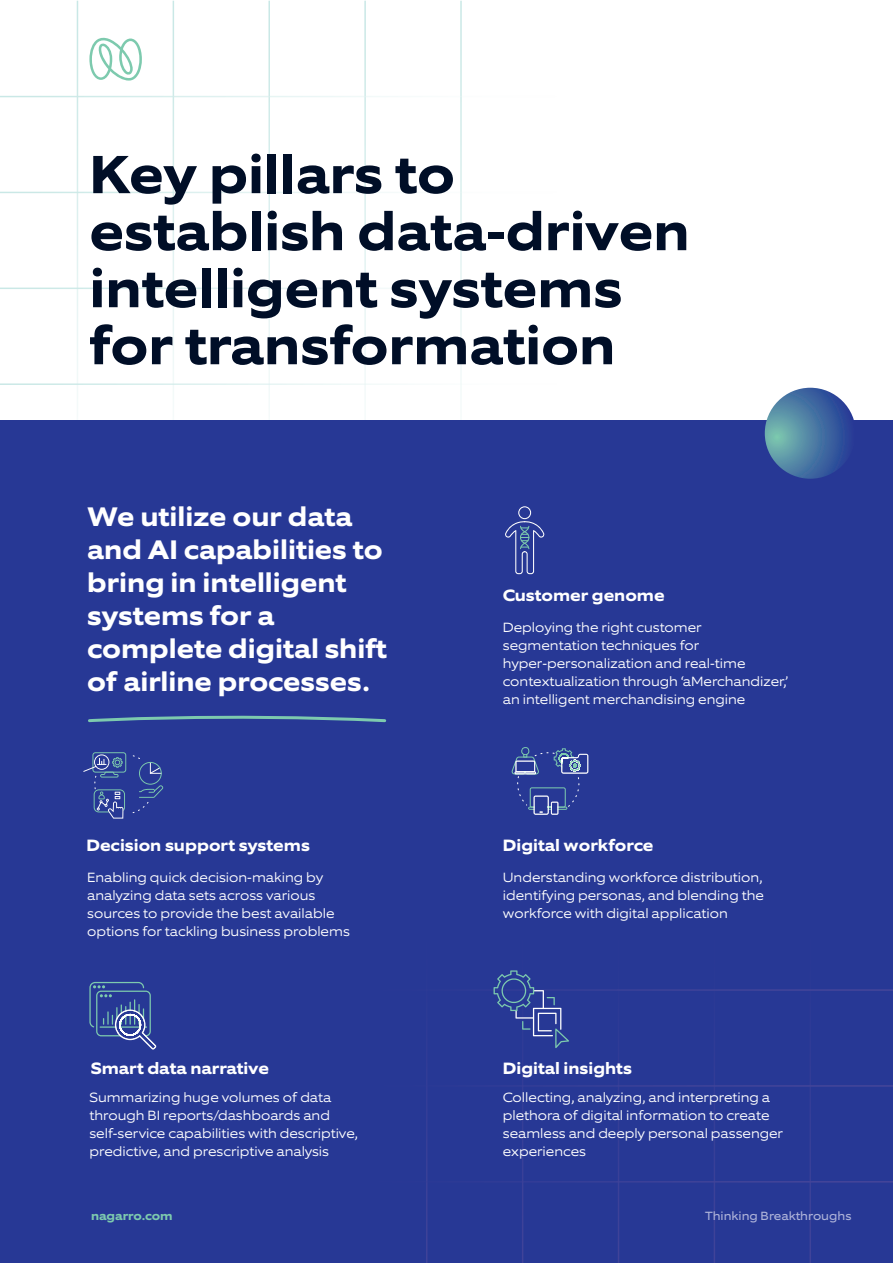
<style>
.page{position:relative;width:893px;height:1263px;background:#fff}
.page>*{position:absolute;margin:0;border:0;box-sizing:border-box;transform-origin:0 0}
.t1{font:700 54px/57px "Equip Extended";color:#000e27}
.t2{font:700 27px/33px "Equip Extended";color:#fff}
.t3{font:700 16.5px "Equip Extended";color:#fff}
.t4{font:300 13.5px/18px "Equip Extended";color:#fff}
.t5{font:12px "Equip Extended";color:#aeb3d9}
.t6{font:700 12px "Equip Extended";color:#7dcaae}
</style>
<div class="page">
<div style="left:0;top:421px;width:893px;height:842px;background:#273895"></div>
<hr style="left:426px;top:894px;width:1px;height:369px;background:#fff">
<hr style="left:522px;top:894px;width:1px;height:369px;background:#fff">
<hr style="left:618px;top:894px;width:1px;height:369px;background:#fff">
<hr style="left:714px;top:894px;width:1px;height:369px;background:#fff">
<hr style="left:809px;top:894px;width:2px;height:369px;background:#fff">
<hr style="left:331px;top:989px;width:562px;height:2px;background:#fff">
<hr style="left:331px;top:1085px;width:562px;height:2px;background:#fff">
<hr style="left:331px;top:1181px;width:562px;height:1px;background:#fff">
<svg style="left:505px;top:506px;width:40px;height:68px"></svg>
<svg style="left:511px;top:747px;width:77px;height:68px"></svg>
<svg style="left:133px;top:755px;width:30px;height:58px"></svg>
<svg style="left:83px;top:752px;width:43px;height:66px"></svg>
<svg style="left:89px;top:982px;width:67px;height:67px"></svg>
<svg style="left:88px;top:715px;width:299px;height:8px"></svg>
<svg style="left:765px;top:388px;width:91px;height:91px;background:#4875a2"></svg>
<svg style="left:89px;top:37px;width:53px;height:44px"></svg>
<svg style="left:494px;top:970px;width:75px;height:78px"></svg>
<h1 class="t1" style="left:89px;top:147px;width:602px">Key pillars to establish data-driven intelligent systems for transformation</h1>
<h2 class="t2" style="left:87px;top:501px;width:301px">We utilize our data and AI capabilities to bring in intelligent systems for a complete digital shift of airline processes.</h2>
<p class="t3" style="left:86px;top:834px;width:225px">Decision support systems</p>
<p class="t4" style="left:87px;top:868px;width:264px">Enabling quick decision-making by analyzing data sets across various sources to provide the best available options for tackling business problems</p>
<p class="t3" style="left:91px;top:1058px;width:180px">Smart data narrative</p>
<p class="t4" style="left:89px;top:1089px;width:270px">Summarizing huge volumes of data through BI reports/dashboards and self-service capabilities with descriptive, predictive, and prescriptive analysis</p>
<p class="t3" style="left:503px;top:585px;width:163px">Customer genome</p>
<p class="t4" style="left:503px;top:619px;width:287px">Deploying the right customer segmentation techniques for hyper-personalization and real-time contextualization through ‘aMerchandizer,’ an intelligent merchandising engine</p>
<p class="t3" style="left:503px;top:834px;width:152px">Digital workforce</p>
<p class="t4" style="left:503px;top:868px;width:263px;text-align:justify">Understanding workforce distribution, identifying personas, and blending the workforce with digital application</p>
<p class="t3" style="left:503px;top:1058px;width:131px">Digital insights</p>
<p class="t4" style="left:503px;top:1089px;width:282px">Collecting, analyzing, and interpreting a plethora of digital information to create seamless and deeply personal passenger experiences</p>
<p class="t6" style="left:91px;top:1208px;width:83px">nagarro.com</p>
<p class="t5" style="left:705px;top:1208px;width:148px">Thinking Breakthroughs</p>
</div>
